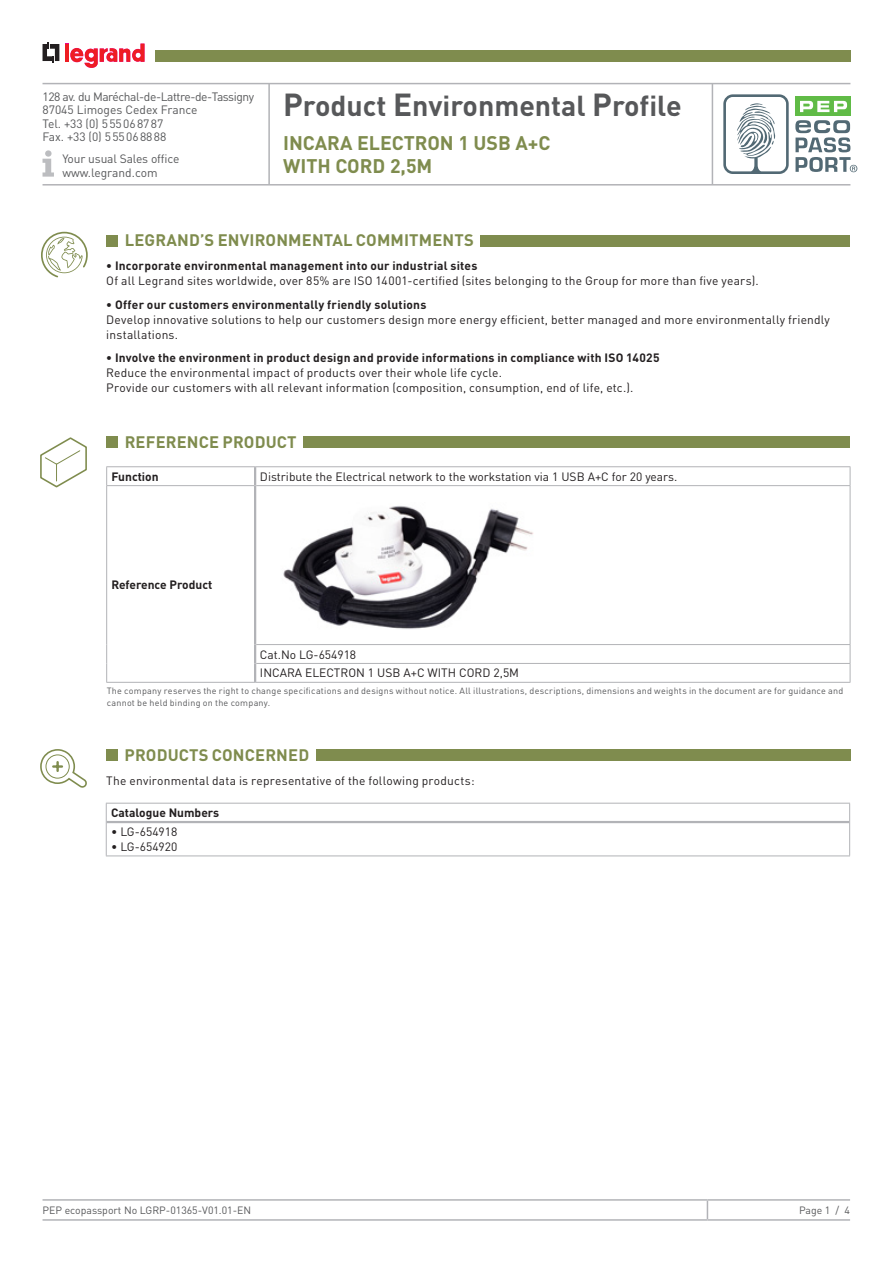
<style>
.page{position:relative;width:893px;height:1263px;background:#fff}
.page>*{position:absolute;margin:0;border:0;box-sizing:border-box;transform-origin:0 0}
.t1{font:700 28.5px "DIN Pro";color:#57585a}
.t2{font:700 19.5px/22.5px "DIN Pro";color:#7f8c4e}
.t3{font:700 16.5px "DIN Pro";letter-spacing:.01em;color:#7f8c4e}
.t4{font:12px/15px "DIN Pro";letter-spacing:.015em;color:#231f20}
.t5{font:700 12px "DIN Pro";letter-spacing:.015em;color:#231f20}
.t6{font:12px/13.5px "DIN Pro";letter-spacing:-.01em;color:#57585a}
.t7{font:10.5px "DIN Pro";color:#57585a}
.t8{font:9px/12px "DIN Pro";letter-spacing:.025em;color:#57585a}
.s1{font-size:31.5px}
</style>
<div class="page">
<hr style="left:707px;top:1199px;width:143px;height:2px;background:#b2b3b7">
<hr style="left:707px;top:1219px;width:143px;height:2px;background:#b2b3b7">
<hr style="left:43px;top:1199px;width:664px;height:2px;background:#b2b3b7">
<svg style="left:707px;top:1201px;width:1px;height:18px"></svg>
<hr style="left:43px;top:1219px;width:664px;height:2px;background:#b2b3b7">
<div style="left:795px;top:97px;width:56px;height:19px;background:#60bb46"></div>
<svg style="left:800px;top:101px;width:47px;height:11px"></svg>
<svg style="left:723px;top:94px;width:66px;height:80px"></svg>
<svg style="left:795px;top:120px;width:62px;height:52px"></svg>
<svg style="left:43px;top:43px;width:16px;height:20px"></svg>
<hr style="left:65px;top:44px;width:4px;height:18px;background:#ee1d23">
<svg style="left:70px;top:44px;width:75px;height:24px"></svg>
<hr style="left:43px;top:83px;width:807px;height:1px;background:#b2b3b7">
<hr style="left:43px;top:184px;width:807px;height:2px;background:#b2b3b7">
<hr style="left:268px;top:84px;width:2px;height:100px;background:#b2b3b7">
<hr style="left:712px;top:84px;width:1px;height:100px;background:#b2b3b7">
<div style="left:155px;top:50px;width:695px;height:12px;background:#7f8c4e"></div>
<svg style="left:43px;top:150px;width:11px;height:27px"></svg>
<div style="left:106px;top:235px;width:12px;height:11px;background:#7f8c4e"></div>
<div style="left:480px;top:235px;width:370px;height:11px;background:#7f8c4e"></div>
<svg style="left:41px;top:232px;width:47px;height:45px"></svg>
<div style="left:106px;top:749px;width:12px;height:12px;background:#7f8c4e"></div>
<div style="left:316px;top:749px;width:534px;height:12px;background:#7f8c4e"></div>
<div style="left:106px;top:436px;width:12px;height:12px;background:#7f8c4e"></div>
<div style="left:303px;top:436px;width:547px;height:12px;background:#7f8c4e"></div>
<hr style="left:106px;top:466px;width:149px;height:1px;background:#b2b3b7">
<svg style="left:106px;top:467px;width:1px;height:18px"></svg>
<hr style="left:106px;top:485px;width:148px;height:1px;background:#b2b3b7">
<hr style="left:106px;top:486px;width:1px;height:158px;background:#b2b3b7">
<svg style="left:106px;top:644px;width:1px;height:38px"></svg>
<hr style="left:106px;top:682px;width:149px;height:1px;background:#b2b3b7">
<hr style="left:255px;top:682px;width:595px;height:1px;background:#b2b3b7">
<hr style="left:255px;top:466px;width:595px;height:1px;background:#b2b3b7">
<svg style="left:850px;top:467px;width:1px;height:18px"></svg>
<hr style="left:256px;top:485px;width:594px;height:1px;background:#b2b3b7">
<hr style="left:850px;top:486px;width:1px;height:158px;background:#b2b3b7">
<hr style="left:256px;top:644px;width:594px;height:1px;background:#b2b3b7">
<hr style="left:256px;top:663px;width:594px;height:1px;background:#b2b3b7">
<svg style="left:850px;top:645px;width:1px;height:37px"></svg>
<svg style="left:254px;top:467px;width:2px;height:19px"></svg>
<hr style="left:254px;top:486px;width:2px;height:158px;background:#b2b3b7">
<svg style="left:254px;top:644px;width:2px;height:38px"></svg>
<img style="left:283px;top:506px;width:250px;height:123px">
<hr style="left:106px;top:803px;width:744px;height:1px;background:#b2b3b7">
<svg style="left:849px;top:803px;width:1px;height:19px"></svg>
<hr style="left:849px;top:822px;width:1px;height:33px;background:#b2b3b7">
<hr style="left:106px;top:855px;width:744px;height:1px;background:#b2b3b7">
<hr style="left:107px;top:821px;width:742px;height:2px;background:#b2b3b7">
<svg style="left:106px;top:803px;width:1px;height:19px"></svg>
<hr style="left:106px;top:822px;width:1px;height:33px;background:#b2b3b7">
<svg style="left:40px;top:437px;width:47px;height:50px"></svg>
<svg style="left:40px;top:749px;width:47px;height:39px"></svg>
<p class="t6" style="left:43px;top:89px;width:213px">128 av. du Maréchal-de-Lattre-de-Tassigny<br>87045 Limoges Cedex France<br>Tel. +33 (0) 555068787<br>Fax. +33 (0) 555068888</p>
<p class="t6" style="left:62px;top:152px;width:118px">Your usual Sales office www.legrand.com</p>
<h1 class="t1" style="left:283px;top:82px;width:400px"><span class="s1">P</span>roduct <span class="s1">E</span>nvironmental <span class="s1">P</span>rofile</h1>
<h2 class="t2" style="left:283px;top:130px;width:269px">INCARA ELECTRON 1 USB A+C<br>WITH CORD 2,5M</h2>
<h3 class="t3" style="left:125px;top:227px;width:350px">LEGRAND’S ENVIRONMENTAL COMMITMENTS</h3>
<p class="t5" style="left:106px;top:256px;width:373px">• Incorporate environmental management into our industrial sites</p>
<p class="t4" style="left:106px;top:273px;width:654px">Of all Legrand sites worldwide, over 85% are ISO 14001-certified (sites belonging to the Group for more than five years).</p>
<p class="t5" style="left:106px;top:294px;width:322px">• Offer our customers environmentally friendly solutions</p>
<p class="t4" style="left:106px;top:311px;width:725px">Develop innovative solutions to help our customers design more energy efficient, better managed and more environmentally friendly installations.</p>
<p class="t5" style="left:106px;top:348px;width:555px">• Involve the environment in product design and provide informations in compliance with ISO 14025</p>
<p class="t4" style="left:106px;top:365px;width:529px">Reduce the environmental impact of products over their whole life cycle.<br>Provide our customers with all relevant information (composition, consumption, end of life, etc.).</p>
<h3 class="t3" style="left:125px;top:428px;width:173px">REFERENCE PRODUCT</h3>
<p class="t5" style="left:112px;top:466px;width:49px">Function</p>
<p class="t4" style="left:260px;top:468px;width:419px">Distribute the Electrical network to the workstation via 1 USB A+C for 20 years.</p>
<p class="t5" style="left:112px;top:574px;width:102px">Reference Product</p>
<p class="t4" style="left:260px;top:644px;width:261px;line-height:18.9px">Cat.No LG-654918<br>INCARA ELECTRON 1 USB A+C WITH CORD 2,5M</p>
<p class="t8" style="left:107px;top:684px;width:738px">The company reserves the right to change specifications and designs without notice. All illustrations, descriptions, dimensions and weights in the document are for guidance and cannot be held binding on the company.</p>
<h3 class="t3" style="left:125px;top:741px;width:186px">PRODUCTS CONCERNED</h3>
<p class="t4" style="left:106px;top:772px;width:370px">The environmental data is representative of the following products:</p>
<p class="t5" style="left:111px;top:803px;width:110px">Catalogue Numbers</p>
<p class="t4" style="left:111px;top:824px;width:68px">• LG-654918</p>
<p class="t4" style="left:111px;top:839px;width:68px">• LG-654920</p>
<p class="t7" style="left:43px;top:1203px;width:210px">PEP ecopassport No LGRP-01365-V01.01-EN</p>
<p class="t7" style="left:799px;top:1203px;width:53px">Page 1 / 4</p>
</div>
